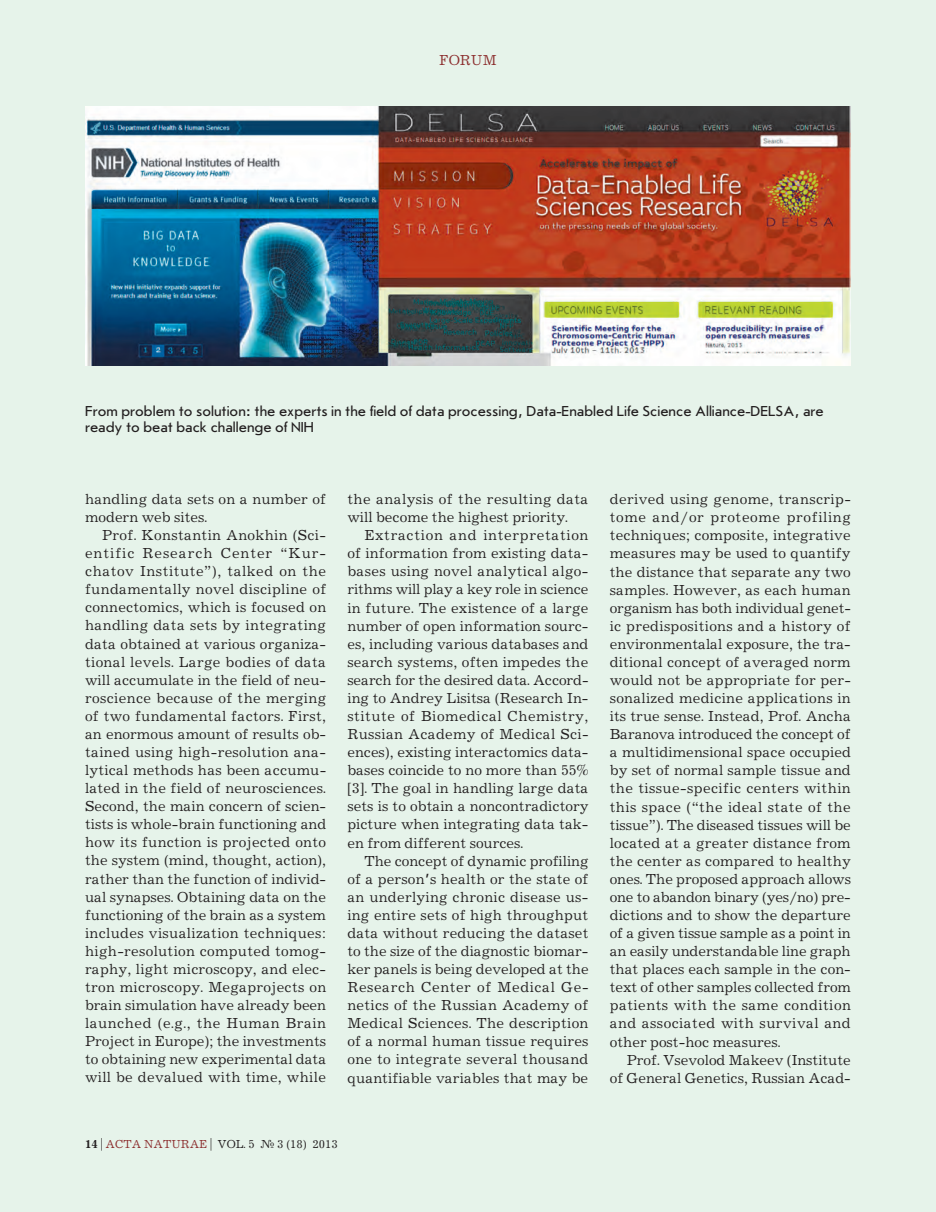
<style>
.page{position:relative;width:936px;height:1212px;background:#fff}
.page>*{position:absolute;margin:0;border:0;box-sizing:border-box;transform-origin:0 0}
.t1{font:15px/18.1px "Journal C";letter-spacing:.005em;color:#231f20;text-align:justify}
.t2{font:15px/16.5px "Journal Sans C";color:#231f20}
.t3{font:15px "Journal C";color:#8c2f2f}
.t4{font:12px "Journal C";color:#231f20}
.s1{font-family:"Journal Sans C"}
.s2{font-weight:700}
.s3{color:#8c2f2f}
</style>
<div class="page">
<div style="left:0;top:0;width:914px;height:1212px;background:#e6f3ea"></div>
<div style="left:914px;top:0;width:21px;height:1212px;background:#e6f3ea"></div>
<img style="left:85px;top:106px;width:765px;height:260px">
<p class="t3" style="left:439px;top:52px;width:59px">FORUM</p>
<p class="t2" style="left:85px;top:403px;width:740px">From problem to solution: the experts in the field of data processing, Data-Enabled Life Science Alliance-DELSA, are ready to beat back challenge of NIH</p>
<p class="t1" style="left:85px;top:491px;width:243px">handling data sets on a number of modern web sites.</p>
<p class="t1" style="left:85px;top:527px;width:243px;text-indent:17px">Prof. Konstantin Anokhin (Sci&shy;entific Research Center “Kur&shy;chatov Institute”), talked on the fundamentally novel discipline of connectomics, which is focused on handling data sets by integrating data obtained at various organiza&shy;tional levels. Large bodies of data will accumulate in the field of neu&shy;roscience because of the merging of two fundamental factors. First, an enormous amount of results ob&shy;tained using high-resolution ana&shy;lytical methods has been accumu&shy;lated in the field of neurosciences.<br>Second, the main concern of scien&shy;tists is whole-brain functioning and how its function is projected onto the system (mind, thought, action), rather than the function of individ&shy;ual synapses. Obtaining data on the functioning of the brain as a system includes visualization techniques: high-resolution computed tomog&shy;raphy, light microscopy, and elec&shy;tron microscopy. Megaprojects on brain simulation have already been launched (e.g., the Human Brain Project in Europe); the investments to obtaining new experimental data will be devalued with time, while</p>
<p class="t1" style="left:347px;top:491px;width:242px">the analysis of the resulting data will become the highest priority.</p>
<p class="t1" style="left:347px;top:527px;width:243px;text-indent:17px">Extraction and interpretation of information from existing data&shy;bases using novel analytical algo&shy;rithms will play a key role in science in future. The existence of a large number of open information sourc&shy;es, including various databases and search systems, often impedes the search for the desired data. Accord&shy;ing to Andrey Lisitsa (Research In&shy;stitute of Biomedical Chemistry, Russian Academy of Medical Sci&shy;ences), existing interactomics data&shy;bases coincide to no more than 55% [3]. The goal in handling large data sets is to obtain a noncontradictory picture when integrating data tak&shy;en from different sources.</p>
<p class="t1" style="left:347px;top:852px;width:243px;text-indent:17px">The concept of dynamic profiling of a person<span class="s1">’</span>s health or the state of an underlying chronic disease us&shy;ing entire sets of high throughput data without reducing the dataset to the size of the diagnostic biomar&shy;ker panels is being developed at the Research Center of Medical Ge&shy;netics of the Russian Academy of Medical Sciences. The description of a normal human tissue requires one to integrate several thousand quantifiable variables that may be</p>
<p class="t4" style="left:85px;top:1137px;width:254px"><span class="s2">14</span> | <span class="s3">Acta naturae</span> | VOL. 5 № 3 (18) 2013</p>
<p class="t1" style="left:609px;top:491px;width:243px">derived using genome, transcrip&shy;tome and/or proteome profiling techniques; composite, integrative measures may be used to quantify the distance that separate any two samples. However, as each human organism has both individual genet&shy;ic predispositions and a history of environmentalal exposure, the tra&shy;ditional concept of averaged norm would not be appropriate for per&shy;sonalized medicine applications in its true sense. Instead, Prof. Ancha Baranova introduced the concept of a multidimensional space occupied by set of normal sample tissue and the tissue-specific centers within this space (“the ideal state of the tissue”). The diseased tissues will be located at a greater distance from the center as compared to healthy ones. The proposed approach allows one to abandon binary (yes/no) pre&shy;dictions and to show the departure of a given tissue sample as a point in an easily understandable line graph that places each sample in the con&shy;text of other samples collected from patients with the same condition and associated with survival and other post-hoc measures.</p>
<p class="t1" style="left:609px;top:1051px;width:242px;text-align:right">Prof. Vsevolod Makeev (Institute of General Genetics, Russian Acad-</p>
</div>
